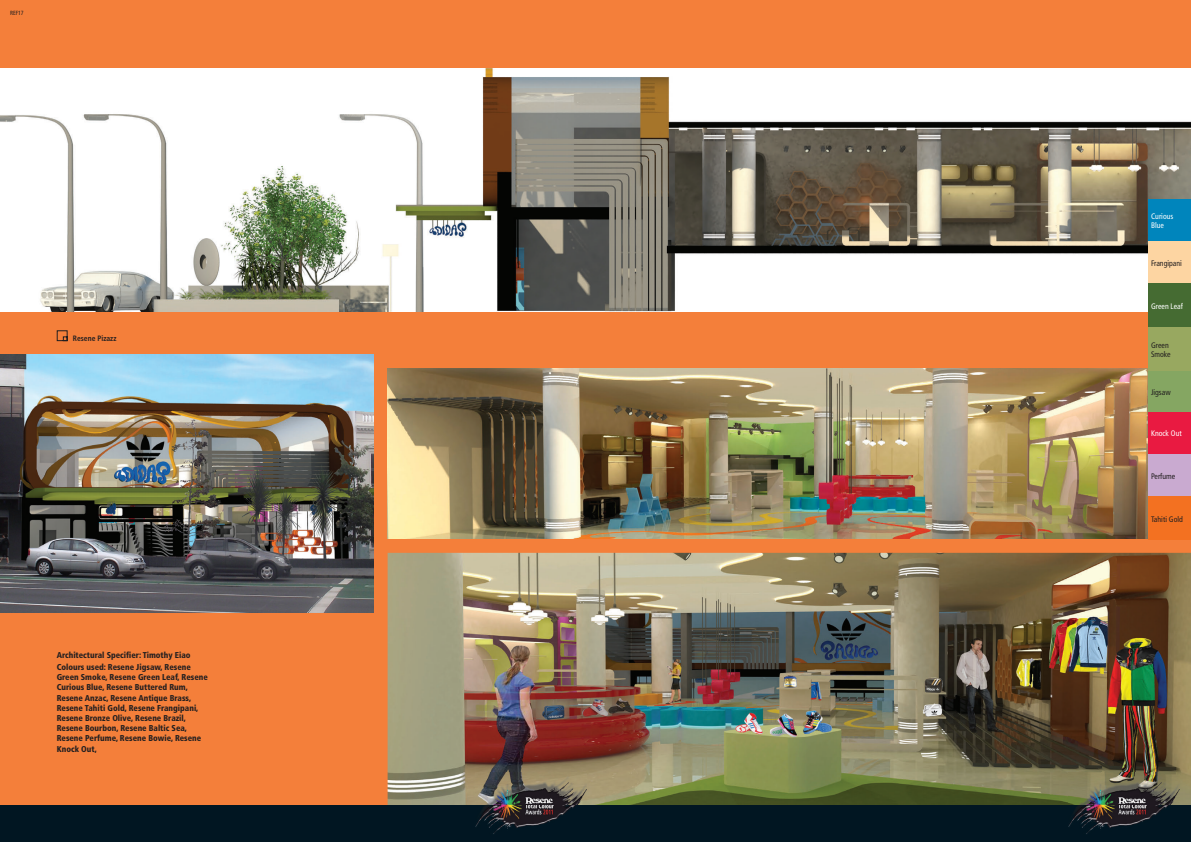
<style>
.page{position:relative;width:1191px;height:842px;background:#f47f3a}
.page>*{position:absolute;margin:0;border:0;box-sizing:border-box;transform-origin:0 0}
.t1{font:900 condensed 8.5px/10.2px "Frutiger";color:#231f20}
.t2{font:condensed 8px/9px "Frutiger";color:#231f20}
.t3{font:condensed 8px/9px "Frutiger";color:#fff}
.t4{font:700 condensed 7.8px "Frutiger";letter-spacing:.005em;color:#231f20}
.t5{font:condensed 6px "Frutiger";color:#231f20}
</style>
<div class="page">
<img style="left:0;top:354px;width:373px;height:258px">
<img style="left:387px;top:553px;width:804px;height:252px">
<img style="left:387px;top:369px;width:761px;height:170px">
<img style="left:0;top:68px;width:1191px;height:244px">
<svg style="left:56px;top:330px;width:12px;height:12px"></svg>
<img style="left:1148px;top:199px;width:43px;height:213px">
<div style="left:1148px;top:412px;width:43px;height:43px;background:#e91a41"></div>
<img style="left:1148px;top:455px;width:43px;height:84px">
<div style="left:0;top:805px;width:1191px;height:37px;background:#011622"></div>
<img style="left:1068px;top:773px;width:111px;height:61px">
<img style="left:475px;top:773px;width:111px;height:61px">
<p class="t5" style="left:10px;top:9px;width:15px">REF17</p>
<p class="t4" style="left:73px;top:333px;width:45px">Resene Pizazz</p>
<p class="t1" style="left:57px;top:650px;width:136px;line-height:11.6px">Architectural Specifier: Timothy Eiao<br>Colours used: Resene Jigsaw, Resene</p>
<p class="t1" style="left:57px;top:672px;width:153px">Green Smoke, Resene Green Leaf, Resene Curious Blue, Resene Buttered Rum, Resene Anzac, Resene Antique Brass, Resene Tahiti Gold, Resene Frangipani, Resene Bronze Olive, Resene Brazil, Resene Bourbon, Resene Baltic Sea, Resene Perfume, Resene Bowie, Resene Knock Out,</p>
<p class="t3" style="left:1151px;top:212px;width:24px">Curious<br>Blue</p>
<p class="t2" style="left:1151px;top:259px;width:32px">Frangipani</p>
<p class="t3" style="left:1151px;top:301px;width:33px">Green Leaf</p>
<p class="t2" style="left:1151px;top:341px;width:21px">Green<br>Smoke</p>
<p class="t2" style="left:1151px;top:387px;width:21px">Jigsaw</p>
<p class="t3" style="left:1151px;top:429px;width:32px">Knock Out</p>
<p class="t2" style="left:1151px;top:472px;width:26px">Perfume</p>
<p class="t2" style="left:1151px;top:515px;width:33px">Tahiti Gold</p>
</div>
